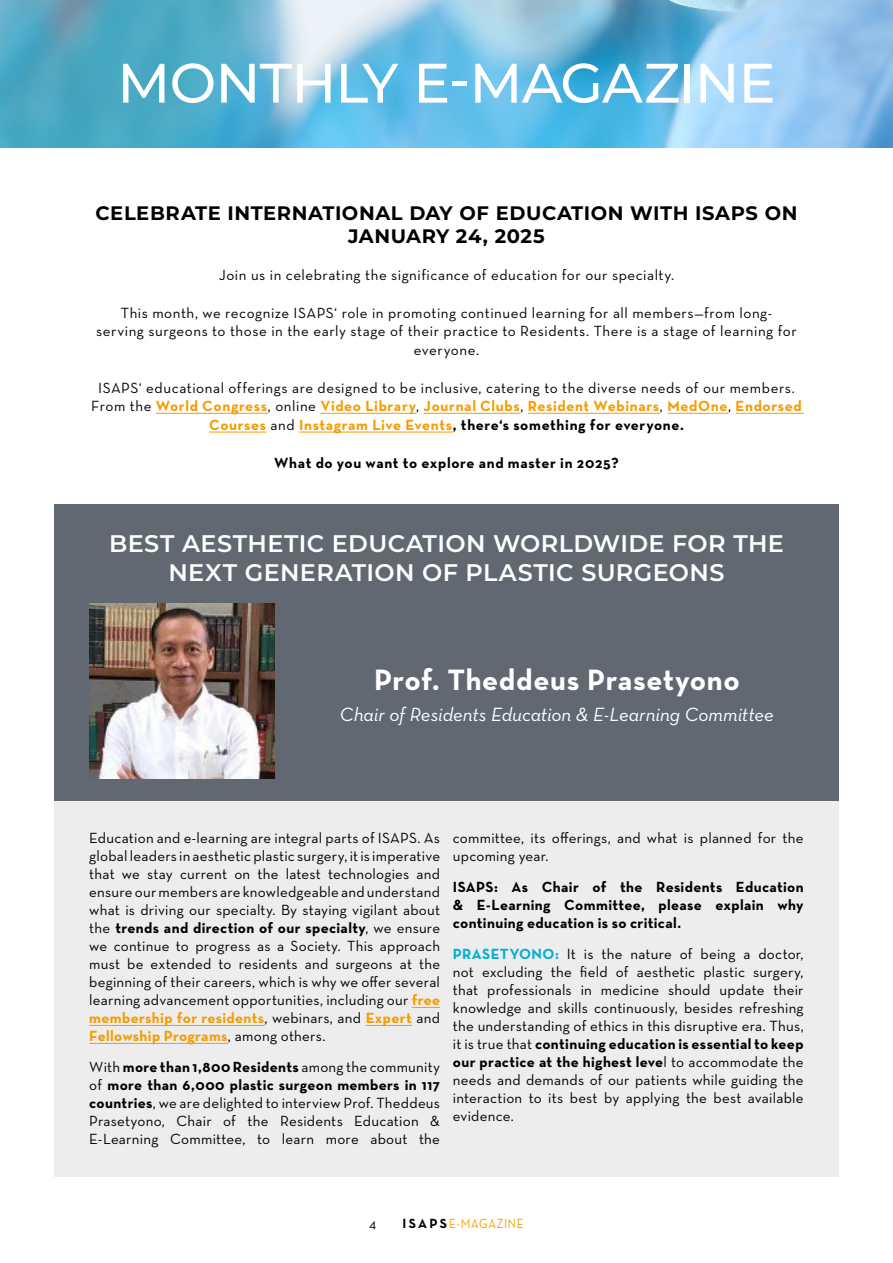
<style>
.page{position:relative;width:893px;height:1263px;background:#fff}
.page>*{position:absolute;margin:0;border:0;box-sizing:border-box;transform-origin:0 0}
.t1{font:500 55.5px "Montserrat";letter-spacing:-.02em;color:#fff}
.t2{font:700 30px "Neutra Text";letter-spacing:.02em;color:#fff}
.t3{font:600 24px/28.8px "Montserrat";letter-spacing:.015em;color:#fff;text-align:center}
.t4{font:700 19.5px/22.5px "Montserrat";letter-spacing:.03em;color:#000;text-align:center}
.t5{font:italic 19.5px "Neutra Text";letter-spacing:-.005em;color:#fff}
.t6{font:15px/18px "Neutra Text";letter-spacing:.03em;color:#000;text-align:justify}
.t7{font:700 15px/18px "Neutra Text";letter-spacing:.025em;color:#000;text-align:justify}
.t8{font:700 15px "Neutra Text";letter-spacing:.045em;color:#000}
.t9{font:13.5px "Neutra Text";letter-spacing:.055em;color:#f59c00;scale:.86 1}
.t10{font:13.5px "Neutra Text";color:#000}
.s1{font-weight:700;color:#f59c00}
.s2{font-weight:700}
.s3{font-weight:700;color:#00afd3}
.s4{font-weight:700;color:#000}
</style>
<div class="page">
<img style="left:0;top:0;width:893px;height:148px">
<hr style="left:156px;top:413px;width:112px;height:1px;background:#f59c00">
<hr style="left:320px;top:413px;width:96px;height:1px;background:#f59c00">
<hr style="left:424px;top:413px;width:96px;height:1px;background:#f59c00">
<hr style="left:528px;top:413px;width:132px;height:1px;background:#f59c00">
<hr style="left:667px;top:413px;width:61px;height:1px;background:#f59c00">
<hr style="left:735px;top:413px;width:69px;height:1px;background:#f59c00">
<hr style="left:209px;top:432px;width:57px;height:1px;background:#f59c00">
<hr style="left:299px;top:432px;width:154px;height:1px;background:#f59c00">
<div style="left:54px;top:528px;width:785px;height:649px;background:#ededed"></div>
<div style="left:54px;top:505px;width:785px;height:296px;background:#616872"></div>
<img style="left:89px;top:603px;width:186px;height:175px">
<svg style="left:412px;top:1007px;width:28px;height:1px"></svg>
<hr style="left:89px;top:1025px;width:176px;height:1px;background:#f59c00">
<hr style="left:366px;top:1025px;width:46px;height:1px;background:#f59c00">
<hr style="left:89px;top:1043px;width:139px;height:1px;background:#f59c00">
<h1 class="t1" style="left:117px;top:44px;width:660px">MONTHLY E-MAGAZINE</h1>
<h3 class="t4" style="left:95px;top:201px;width:703px">CELEBRATE INTERNATIONAL DAY OF EDUCATION WITH ISAPS ON<br>JANUARY 24, 2025</h3>
<p class="t6" style="left:219px;top:266px;width:457px">Join us in celebrating the significance of education for our specialty.</p>
<p class="t6" style="left:96px;top:303px;width:702px;line-height:18.8px;text-align:center">This month, we recognize ISAPS‘ role in promoting continued learning for all members—from long&shy;serving surgeons to those in the early stage of their practice to Residents. There is a stage of learning for everyone.</p>
<p class="t6" style="left:91px;top:378px;width:712px;line-height:18.8px;text-align:center">ISAPS‘ educational offerings are designed to be inclusive, catering to the diverse needs of our members.<br>From the <span class="s1">World Congress</span>, online <span class="s1">Video Library</span>, <span class="s1">Journal Clubs</span>, <span class="s1">Resident Webinars</span>, <span class="s1">MedOne</span>, <span class="s1">Endorsed<br>Courses</span> and <span class="s1">Instagram Live Events</span><span class="s2">, there‘s something for everyone.</span></p>
<p class="t8" style="left:274px;top:453px;width:346px">What do you want to explore and master in 2025?</p>
<h3 class="t3" style="left:109px;top:528px;width:676px">BEST AESTHETIC EDUCATION WORLDWIDE FOR THE<br>NEXT GENERATION OF PLASTIC SURGEONS</h3>
<h2 class="t2" style="left:374px;top:661px;width:367px">Prof. Theddeus Prasetyono</h2>
<h3 class="t5" style="left:340px;top:703px;width:436px">Chair of Residents Education &amp; E-Learning Committee</h3>
<p class="t6" style="left:89px;top:829px;width:352px">Education and e-learning are integral parts of ISAPS. As global leaders in aesthetic plastic surgery, it is imperative that we stay current on the latest technologies and ensure our members are knowledgeable and understand what is driving our specialty. By staying vigilant about the <span class="s2">trends and direction of our specialty</span>, we ensure we continue to progress as a Society. This approach must be extended to residents and surgeons at the beginning of their careers, which is why we offer several learning advancement opportunities, including our <span class="s1">free membership for residents</span>, webinars, and <span class="s1">Expert</span> and <span class="s1">Fellowship Programs</span>, among others.</p>
<p class="t6" style="left:89px;top:1058px;width:352px">With <span class="s2">more than 1,800 Residents</span> among the community of <span class="s2">more than 6,000 plastic surgeon members in 117 countries</span>, we are delighted to interview Prof. Theddeus Prasetyono, Chair of the Residents Education &amp; E-Learning Committee, to learn more about the</p>
<p class="t6" style="left:453px;top:829px;width:352px">committee, its offerings, and what is planned for the upcoming year.</p>
<p class="t7" style="left:453px;top:878px;width:352px">ISAPS: As Chair of the Residents Education &amp; E-Learning Committee, please explain why continuing education is so critical.</p>
<p class="t6" style="left:453px;top:944px;width:352px"><span class="s3">PRASETYONO:</span> It is the nature of being a doctor, not excluding the field of aesthetic plastic surgery, that professionals in medicine should update their knowledge and skills continuously, besides refreshing the understanding of ethics in this disruptive era. Thus, it is true that <span class="s2">continuing education is essential to keep our practice at the highest leve</span>l to accommodate the needs and demands of our patients while guiding the interaction to its best by applying the best available evidence.</p>
<p class="t10" style="left:369px;top:1215px;width:9px">4</p>
<p class="t9" style="left:403px;top:1215px;width:142px"><span class="s4">ISAPS</span>E-MAGAZINE</p>
</div>
